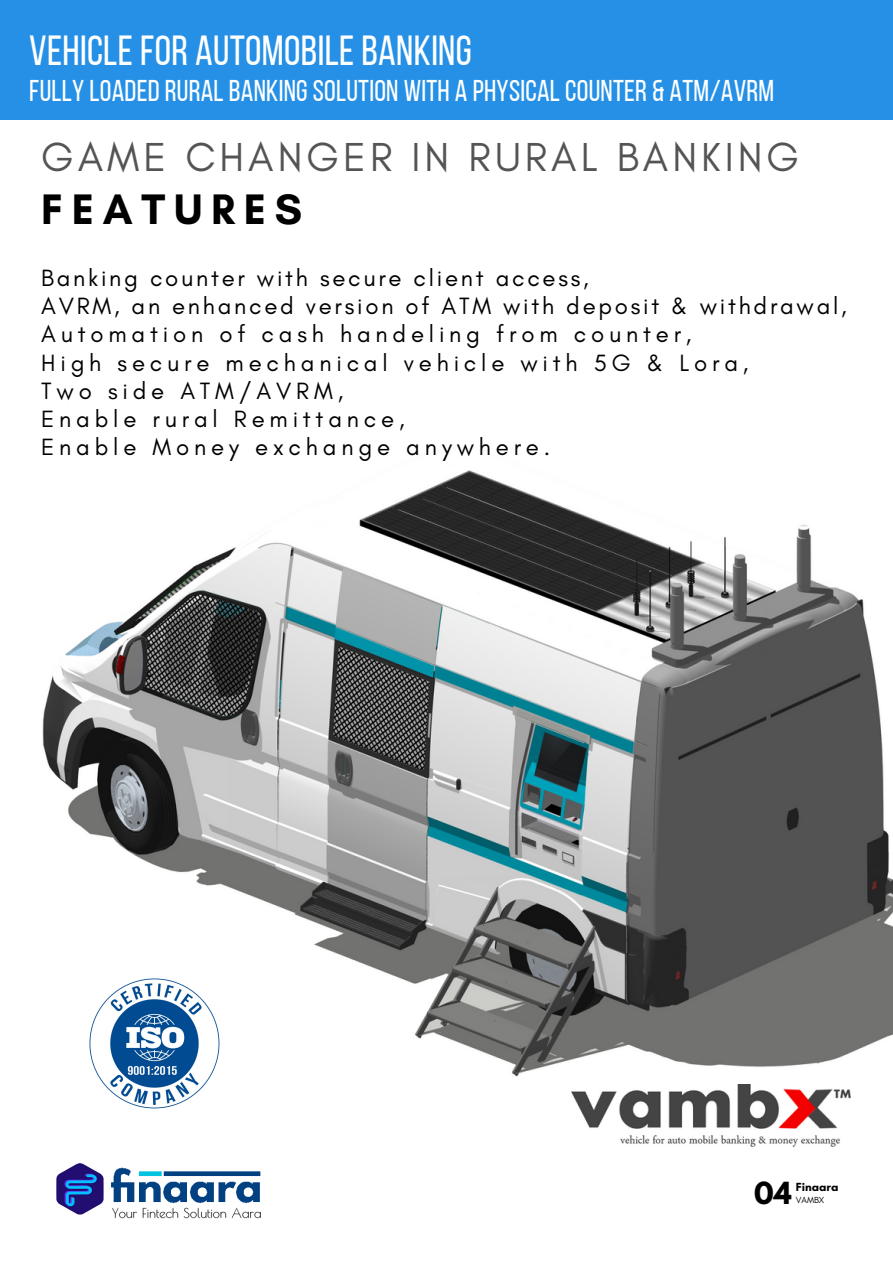
<style>
.page{position:relative;width:893px;height:1264px;background:#fff}
.page>*{position:absolute;margin:0;border:0;box-sizing:border-box;transform-origin:0 0}
.t1{font:700 43.5px "Glacial Indifference";letter-spacing:.2em;color:#000}
.t2{font:42px "Bebas Neue";letter-spacing:.01em;color:#fff}
.t3{font:41.25px "Glacial Indifference";letter-spacing:.095em;color:#545454}
.t4{font:30px "Bebas Neue";letter-spacing:.01em;color:#fff}
.t5{font:700 27px "League Spartan";color:#000}
.t6{font:24px/28px "Glacial Indifference";letter-spacing:.2em;color:#000}
.t7{font:700 12px "Glacial Indifference";color:#000}
.t8{font:9px "Glacial Indifference";color:#000}
</style>
<div class="page">
<div style="left:0;top:0;width:892px;height:1262px;background:#2590e6"></div>
<div style="left:0;top:120px;width:892px;height:1142px;background:#fff"></div>
<img style="left:56px;top:1163px;width:48px;height:51px">
<img style="left:111px;top:1167px;width:150px;height:52px">
<img style="left:571px;top:1084px;width:279px;height:62px">
<img style="left:42px;top:470px;width:850px;height:607px">
<img style="left:89px;top:978px;width:131px;height:130px">
<h2 class="t2" style="left:29px;top:34px;width:444px">VEHICLE FOR AUTOMOBILE BANKING</h2>
<p class="t4" style="left:29px;top:79px;width:746px">FULLY LOADED RURAL BANKING SOLUTION WITH A PHYSICAL COUNTER &amp; ATM/AVRM</p>
<h3 class="t3" style="left:41px;top:132px;width:759px">GAME CHANGER IN RURAL BANKING</h3>
<h1 class="t1" style="left:41px;top:183px;width:262px">FEATURES</h1>
<p class="t6" style="left:41px;top:264px;width:807px">Banking counter with secure client access,<br>AVRM, an enhanced version of ATM with deposit &amp; withdrawal, Automation of cash handeling from counter,<br>High secure mechanical vehicle with 5G &amp; Lora,<br>Two side ATM/AVRM,<br>Enable rural Remittance,<br>Enable Money exchange anywhere.</p>
<p class="t5" style="left:754px;top:1179px;width:39px">04</p>
<p class="t7" style="left:795px;top:1179px;width:44px">Finaara</p>
<p class="t8" style="left:795px;top:1194px;width:30px">VAMBX</p>
</div>
